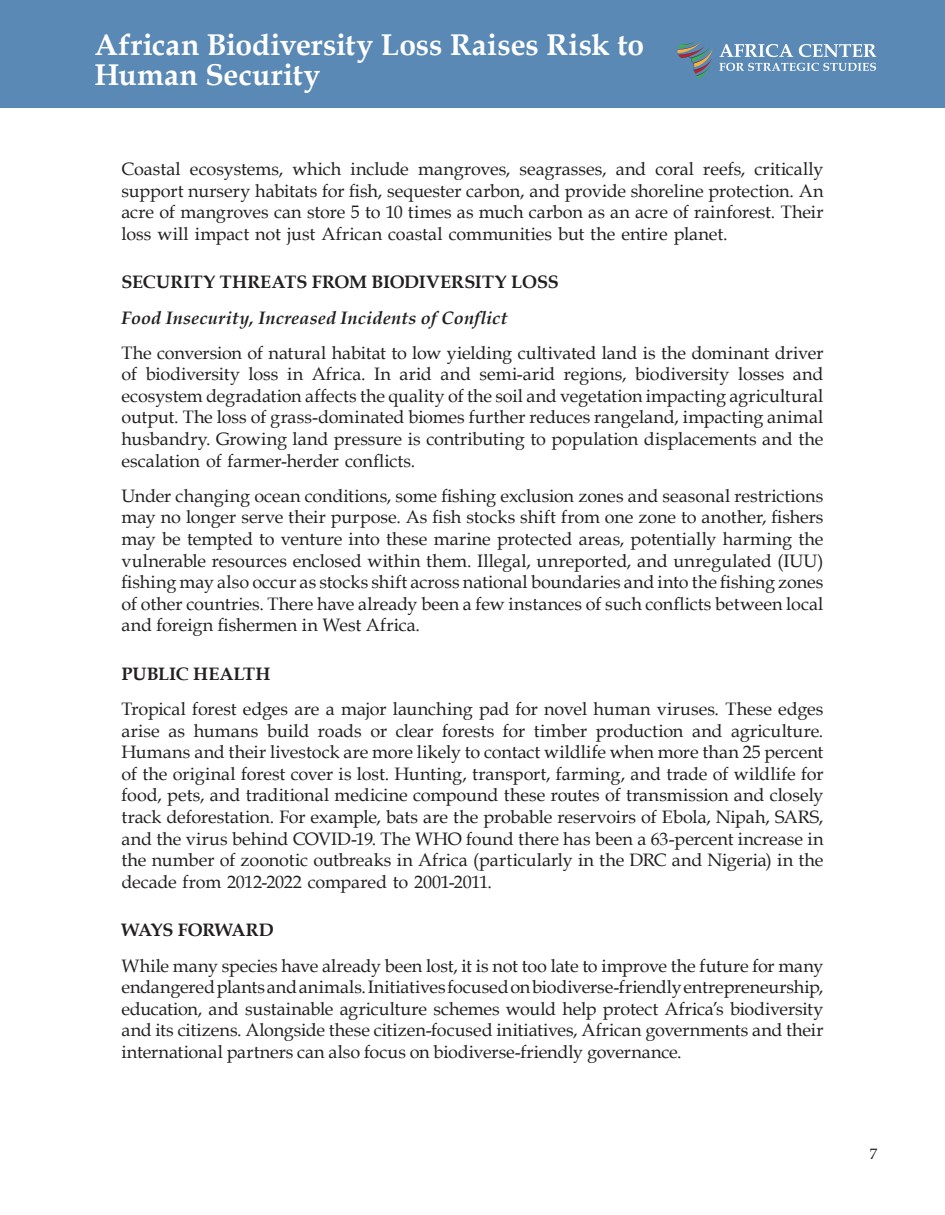
<style>
.page{position:relative;width:945px;height:1215px;background:#fff}
.page>*{position:absolute;margin:0;border:0;box-sizing:border-box;transform-origin:0 0}
.t1{font:700 30px/30px "Book Antiqua";letter-spacing:.005em;color:#fff}
.t2{font:18px/21.6px "Book Antiqua";letter-spacing:-.005em;color:#231f20;text-align:justify}
.t3{font:700 18px "Book Antiqua";color:#231f20}
.t4{font:italic 700 18px "Book Antiqua";letter-spacing:.01em;color:#231f20}
.t5{font:700 18px "Book Antiqua";letter-spacing:-.025em;color:#231f20}
.t6{font:15px "Book Antiqua";color:#231f20}
</style>
<div class="page">
<div style="left:0;top:0;width:945px;height:108px;background:#5989b4"></div>
<svg style="left:677px;top:42px;width:199px;height:37px"></svg>
<h1 class="t1" style="left:94px;top:29px;width:551px">African Biodiversity Loss Raises Risk to<br>Human Security</h1>
<p class="t2" style="left:122px;top:158px;width:704px">Coastal ecosystems, which include mangroves, seagrasses, and coral reefs, critically support nursery habitats for fish, sequester carbon, and provide shoreline protection. An acre of mangroves can store 5 to 10 times as much carbon as an acre of rainforest. Their loss will impact not just African coastal communities but the entire planet.</p>
<p class="t3" style="left:122px;top:270px;width:439px">SECURITY THREATS FROM BIODIVERSITY LOSS</p>
<p class="t4" style="left:122px;top:305px;width:388px">Food Insecurity, Increased Incidents of Conflict</p>
<p class="t2" style="left:122px;top:341px;width:704px">The conversion of natural habitat to low yielding cultivated land is the dominant driver of biodiversity loss in Africa. In arid and semi-arid regions, biodiversity losses and ecosystem degradation affects the quality of the soil and vegetation impacting agricultural output. The loss of grass-dominated biomes further reduces rangeland, impacting animal husbandry. Growing land pressure is contributing to population displacements and the escalation of farmer-herder conflicts.</p>
<p class="t2" style="left:122px;top:484px;width:704px">Under changing ocean conditions, some fishing exclusion zones and seasonal restrictions may no longer serve their purpose. As fish stocks shift from one zone to another, fishers may be tempted to venture into these marine protected areas, potentially harming the vulnerable resources enclosed within them. Illegal, unreported, and unregulated (IUU) fishing may also occur as stocks shift across national boundaries and into the fishing zones of other countries. There have already been a few instances of such conflicts between local and foreign fishermen in West Africa.</p>
<p class="t3" style="left:122px;top:662px;width:151px">PUBLIC HEALTH</p>
<p class="t2" style="left:122px;top:698px;width:704px">Tropical forest edges are a major launching pad for novel human viruses. These edges arise as humans build roads or clear forests for timber production and agriculture.<br>Humans and their livestock are more likely to contact wildlife when more than 25 percent of the original forest cover is lost. Hunting, transport, farming, and trade of wildlife for food, pets, and traditional medicine compound these routes of transmission and closely track deforestation. For example, bats are the probable reservoirs of Ebola, Nipah, SARS, and the virus behind COVID-19. The WHO found there has been a 63-percent increase in the number of zoonotic outbreaks in Africa (particularly in the DRC and Nigeria) in the decade from 2012-2022 compared to 2001-2011.</p>
<p class="t5" style="left:122px;top:918px;width:154px">WAYS FORWARD</p>
<p class="t2" style="left:122px;top:954px;width:704px">While many species have already been lost, it is not too late to improve the future for many endangered plants and animals. Initiatives focused on biodiverse-friendly entrepreneurship, education, and sustainable agriculture schemes would help protect Africa’s biodiversity and its citizens. Alongside these citizen-focused initiatives, African governments and their international partners can also focus on biodiverse-friendly governance.</p>
<p class="t6" style="left:870px;top:1144px;width:9px">7</p>
</div>
